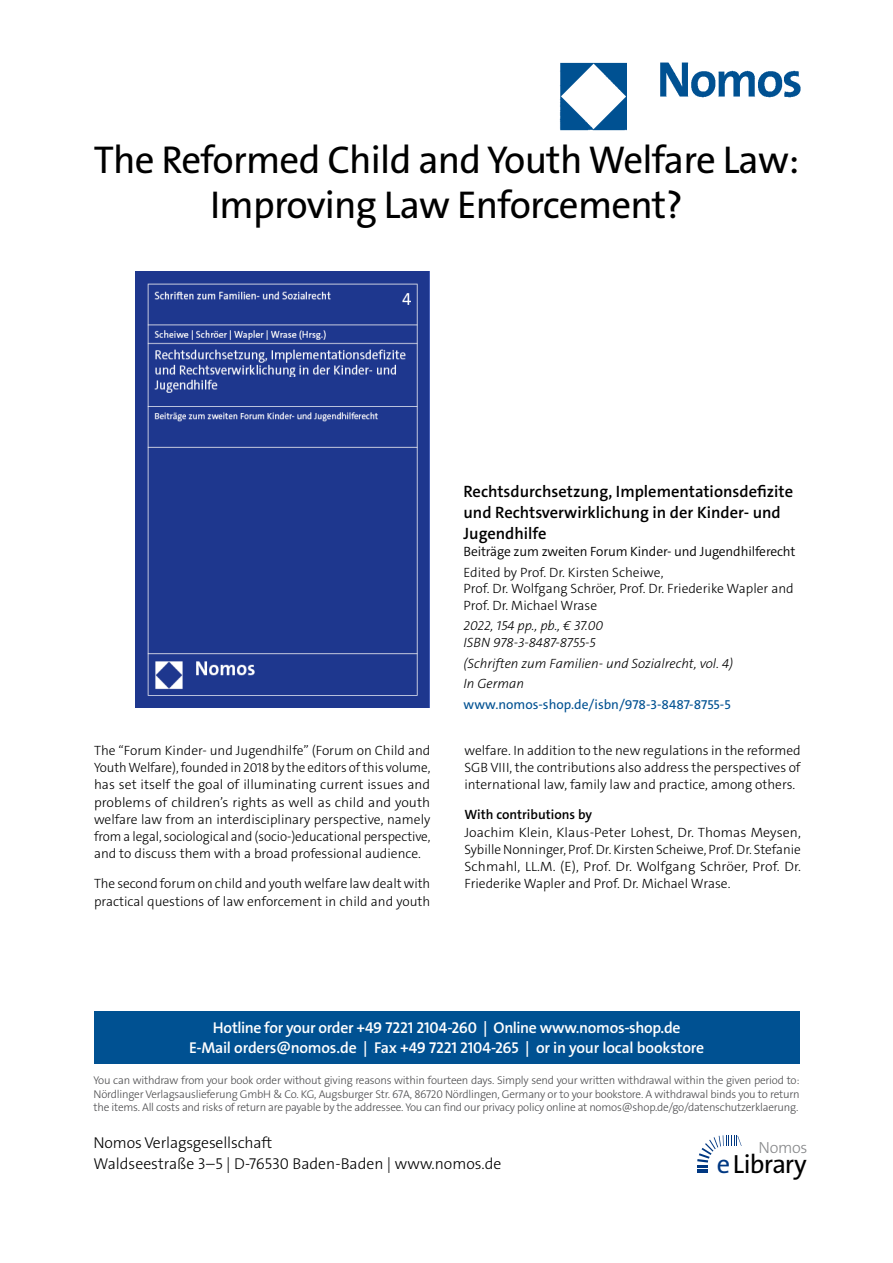
<style>
.page{position:relative;width:893px;height:1263px;background:#fff}
.page>*{position:absolute;margin:0;border:0;box-sizing:border-box;transform-origin:0 0}
.t1{font:39px/45px "The Sans Os F";letter-spacing:-.02em;color:#000;text-align:center}
.t2{font:26.4px "The Sans Os F";letter-spacing:-.03em;color:#000}
.t3{font:600 16.5px/21px "The Sans C5";color:#000}
.t4{font:300 16.2px "The Sans Os F";letter-spacing:-.02em;color:#87888a}
.t5{font:600 15.75px/21px "The Sans Os F";letter-spacing:-.02em;color:#fff;text-align:center}
.t6{font:300 15.75px/21px "The Sans Os F";color:#000}
.t7{font:300 13.5px/17.2px "The Sans C5";color:#000;text-align:justify}
.t8{font:italic 300 13.5px/16.5px "The Sans C5";color:#000}
.t9{font:300 13.5px "The Sans C5";letter-spacing:-.01em;color:#000}
.t10{font:13.5px "The Sans C5";color:#005192}
.t11{font:600 13.5px "The Sans C5";color:#000}
.t12{font:300 11.25px/13.5px "The Sans Os F";letter-spacing:-.02em;color:#4b4b4d;text-align:justify}
.s1{color:#003882}
</style>
<div class="page">
<div style="left:94px;top:1011px;width:705px;height:52px;background:#005192"></div>
<svg style="left:697px;top:1135px;width:45px;height:38px"></svg>
<img style="left:559px;top:62px;width:242px;height:69px">
<img style="left:135px;top:271px;width:295px;height:437px">
<h1 class="t1" style="left:94px;top:142px;width:707px">The Reformed Child and Youth Welfare Law:<br>Improving Law Enforcement?</h1>
<p class="t7" style="left:94px;top:742px;width:338px">The “Forum Kinder- und Jugendhilfe” (Forum on Child and Youth Welfare), founded in 2018 by the editors of this volume, has set itself the goal of illuminating current issues and problems of children’s rights as well as child and youth welfare law from an interdisciplinary perspective, namely from a legal, sociological and (socio-)educational perspective, and to discuss them with a broad professional audience.</p>
<p class="t7" style="left:94px;top:875px;width:338px">The second forum on child and youth welfare law dealt with practical questions of law enforcement in child and youth</p>
<p class="t3" style="left:463px;top:481px;width:331px">Rechtsdurchsetzung, Implementationsdefizite und Rechtsverwirklichung in der Kinder- und<br>Jugendhilfe</p>
<p class="t9" style="left:463px;top:543px;width:333px">Beiträge zum zweiten Forum Kinder- und Jugendhilferecht</p>
<p class="t7" style="left:463px;top:564px;width:332px;line-height:16.5px;text-align:left">Edited by Prof. Dr. Kirsten Scheiwe,<br>Prof. Dr. Wolfgang Schröer, Prof. Dr. Friederike Wapler and<br>Prof. Dr. Michael Wrase</p>
<p class="t8" style="left:463px;top:618px;width:141px">2022, 154 pp., pb., € 37.00<br>ISBN 978-3-8487-8755-5</p>
<p class="t8" style="left:463px;top:653px;width:271px;line-height:20.7px">(Schriften zum Familien- und Sozialrecht, vol. 4)<br>In German</p>
<p class="t10" style="left:463px;top:696px;width:269px">www.nomos-shop.de/isbn/978-3-8487-8755-5</p>
<p class="t7" style="left:464px;top:742px;width:338px">welfare. In addition to the new regulations in the reformed SGB VIII, the contributions also address the perspectives of international law, family law and practice, among others.</p>
<p class="t11" style="left:464px;top:806px;width:129px">With contributions by</p>
<p class="t7" style="left:464px;top:824px;width:338px">Joachim Klein, Klaus-Peter Lohest, Dr. Thomas Meysen, Sybille Nonninger, Prof. Dr. Kirsten Scheiwe, Prof. Dr. Stefanie Schmahl, LL.M. (E), Prof. Dr. Wolfgang Schröer, Prof. Dr.<br>Friederike Wapler and Prof. Dr. Michael Wrase.</p>
<p class="t5" style="left:189px;top:1017px;width:517px">Hotline for your order +49 7221 2104-260 | Online www.nomos-shop.de<br>E-Mail orders@nomos.de | Fax +49 7221 2104-265 | or in your local bookstore</p>
<p class="t12" style="left:94px;top:1074px;width:708px">You can withdraw from your book order without giving reasons within fourteen days. Simply send your written withdrawal within the given period to:<br>Nördlinger Verlagsauslieferung GmbH &amp; Co. KG, Augsburger Str. 67A, 86720 Nördlingen, Germany or to your bookstore. A withdrawal binds you to return the items. All costs and risks of return are payable by the addressee. You can find our privacy policy online at nomos@shop.de/go/datenschutzerklaerung.</p>
<p class="t6" style="left:94px;top:1133px;width:409px">Nomos Verlagsgesellschaft<br>Waldseestraße 3–5 | D-76530 Baden-Baden | www.nomos.de</p>
<p class="t4" style="left:758px;top:1137px;width:51px">Nomos</p>
<h2 class="t2" style="left:717px;top:1153px;width:91px"><span class="s1">e</span>Library</h2>
</div>
